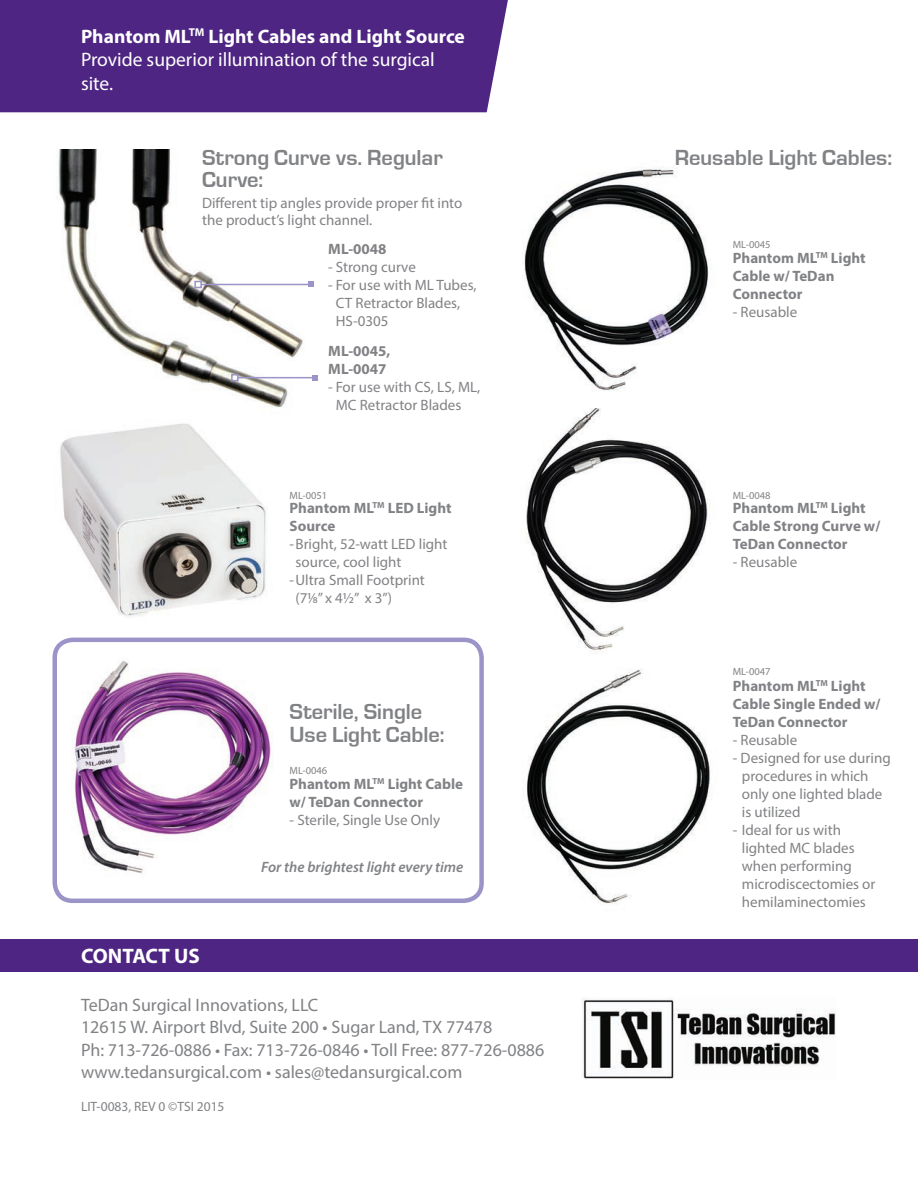
<style>
.page{position:relative;width:918px;height:1188px;background:#fff}
.page>*{position:absolute;margin:0;border:0;box-sizing:border-box;transform-origin:0 0}
.t1{font:500 22.5px/22.5px "Eurostile MN";color:#808285}
.t2{font:500 22.5px/22.5px "Eurostile MN";color:#818285}
.t3{font:700 21px "Myriad Pro";color:#fff}
.t4{font:19.5px/23.4px "Myriad Pro";color:#fff}
.t5{font:18px/22.5px "Myriad Pro";color:#808285}
.t6{font:15px/18px "Myriad Pro";color:#818285}
.t7{font:700 15px/18px "Myriad Pro";color:#818285}
.t8{font:italic 600 15px "Myriad Pro";color:#818285}
.t9{font:13.5px "Myriad Pro";color:#808285}
.t10{font:10.5px "Myriad Pro";color:#818285}
.s1{font-weight:700}
</style>
<div class="page">
<img style="left:58px;top:150px;width:254px;height:258px">
<img style="left:526px;top:408px;width:182px;height:244px">
<img style="left:522px;top:167px;width:187px;height:224px">
<img style="left:527px;top:669px;width:183px;height:235px">
<div style="left:52px;top:638px;width:432px;height:265px;border:4px solid #9a94c8;border-radius:18px"></div>
<img style="left:60px;top:423px;width:207px;height:194px">
<div style="left:0;top:939px;width:918px;height:32px;background:#4e2582"></div>
<img style="left:582px;top:997px;width:254px;height:82px">
<img style="left:72px;top:661px;width:200px;height:212px">
<hr style="left:201px;top:284px;width:110px;height:1px;background:#9a94c8">
<div style="left:194px;top:281px;width:8px;height:7px;border:2px solid #9a94c8"></div>
<svg style="left:308px;top:281px;width:6px;height:6px"></svg>
<hr style="left:238px;top:377px;width:77px;height:1px;background:#9a94c8">
<div style="left:231px;top:374px;width:8px;height:7px;border:2px solid #9a94c8"></div>
<svg style="left:312px;top:375px;width:6px;height:6px"></svg>
<div style="left:0;top:0;width:508px;height:112px;background:#4e2582"></div>
<h3 class="t4" style="left:81px;top:24px;width:385px"><span class="s1">Phantom ML</span><sup>TM</sup> <span class="s1">Light Cables and Light Source<br></span>Provide superior illumination of the surgical site.</h3>
<h1 class="t2" style="left:202px;top:146px;width:242px">Strong Curve vs. Regular<br>Curve:</h1>
<p class="t6" style="left:202px;top:195px;width:262px;line-height:16.5px">Different tip angles provide proper fit into the product’s light channel.</p>
<p class="t7" style="left:328px;top:240px;width:60px">ML-0048</p>
<p class="t6" style="left:328px;top:258px;width:89px">- Strong curve</p>
<p class="t6" style="left:336px;top:276px;width:142px;text-indent:-8px">- For use with ML Tubes,<br>CT Retractor Blades,<br>HS-0305</p>
<p class="t7" style="left:328px;top:342px;width:64px">ML-0045,<br>ML-0047</p>
<p class="t6" style="left:336px;top:378px;width:146px;text-indent:-8px">- For use with CS, LS, ML,<br>MC Retractor Blades</p>
<p class="t10" style="left:290px;top:489px;width:39px">ML-0051</p>
<p class="t7" style="left:290px;top:499px;width:164px">Phantom ML<sup>TM</sup> LED Light<br>Source</p>
<p class="t6" style="left:290px;top:535px;width:159px">-Bright, 52-watt LED light</p>
<p class="t6" style="left:296px;top:553px;width:107px">source, cool light</p>
<p class="t6" style="left:290px;top:571px;width:137px">-Ultra Small Footprint</p>
<p class="t6" style="left:296px;top:589px;width:98px">(71/8” x 41/2” x 3”)</p>
<h1 class="t1" style="left:290px;top:701px;width:157px">Sterile, Single<br>Use Light Cable:</h1>
<p class="t10" style="left:290px;top:764px;width:39px">ML-0046</p>
<p class="t7" style="left:290px;top:774px;width:175px">Phantom ML<sup>TM</sup> Light Cable w/ TeDan Connector</p>
<p class="t6" style="left:290px;top:811px;width:152px">- Sterile, Single Use Only</p>
<p class="t8" style="left:261px;top:858px;width:204px">For the brightest light every time</p>
<h2 class="t3" style="left:81px;top:942px;width:120px">CONTACT US</h2>
<p class="t5" style="left:81px;top:993px;width:465px">TeDan Surgical Innovations, LLC<br>12615 W. Airport Blvd, Suite 200 • Sugar Land, TX 77478<br>Ph: 713-726-0886 • Fax: 713-726-0846 • Toll Free: 877-726-0886 www.tedansurgical.com • sales@tedansurgical.com</p>
<p class="t9" style="left:81px;top:1099px;width:145px">LIT-0083, REV 0 ©TSI 2015</p>
<h1 class="t1" style="left:675px;top:146px;width:219px">Reusable Light Cables:</h1>
<p class="t10" style="left:733px;top:238px;width:39px">ML-0045</p>
<p class="t7" style="left:733px;top:249px;width:134px">Phantom ML<sup>TM</sup> Light<br>Cable w/ TeDan<br>Connector</p>
<p class="t6" style="left:733px;top:303px;width:66px">- Reusable</p>
<p class="t10" style="left:733px;top:489px;width:39px">ML-0048</p>
<p class="t7" style="left:733px;top:499px;width:149px">Phantom ML<sup>TM</sup> Light<br>Cable Strong Curve w/<br>TeDan Connector</p>
<p class="t6" style="left:733px;top:553px;width:66px">- Reusable</p>
<p class="t10" style="left:733px;top:665px;width:39px">ML-0047</p>
<p class="t7" style="left:733px;top:676px;width:149px">Phantom ML<sup>TM</sup> Light<br>Cable Single Ended w/<br>TeDan Connector</p>
<p class="t6" style="left:733px;top:731px;width:66px">- Reusable</p>
<p class="t6" style="left:742px;top:749px;width:150px;text-indent:-9px">- Designed for use during procedures in which only one lighted blade is utilized</p>
<p class="t6" style="left:742px;top:821px;width:135px;text-indent:-9px">- Ideal for us with lighted MC blades when performing microdiscectomies or hemilaminectomies</p>
</div>
